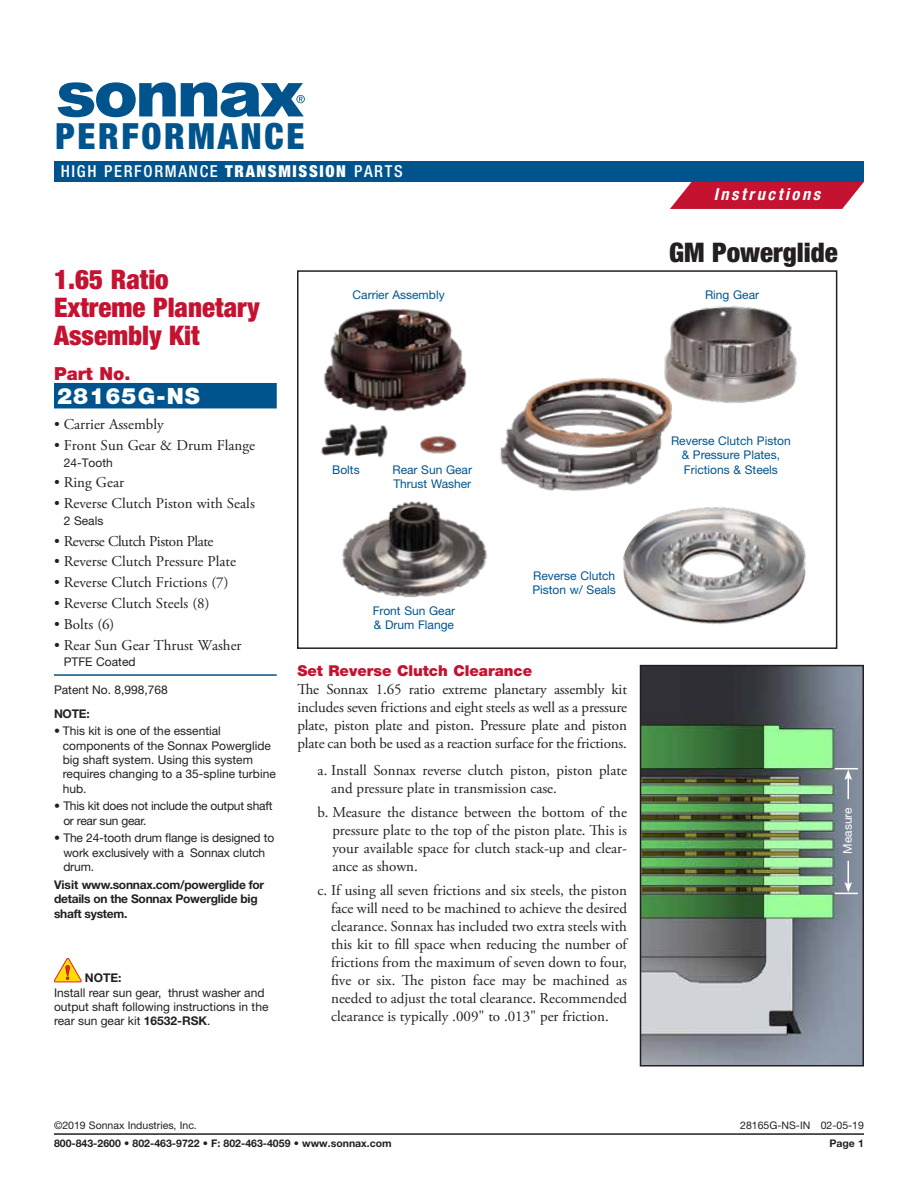
<style>
.page{position:relative;width:918px;height:1188px;background:#fff}
.page>*{position:absolute;margin:0;border:0;box-sizing:border-box;transform-origin:0 0}
.t1{font:900 condensed 36.15px "Helvetica Neue LT Std";letter-spacing:.075em;color:#00548e}
.t2{font:900 condensed 27px/27.8px "Helvetica Neue LT Std";color:#c41230}
.t3{font:900 condensed 27px "Helvetica Neue LT Std";color:#231f20}
.t4{font:900 22.5px "Helvetica Neue LT Std";letter-spacing:.05em;color:#fff}
.t5{font:900 18px "Helvetica Neue LT Std";color:#c41230}
.t6{font:500 condensed 16.5px "Helvetica Neue LT Std";letter-spacing:.1em;color:#fff}
.t7{font:italic 700 condensed 16.5px "Helvetica Neue LT Std";letter-spacing:.155em;color:#fff}
.t8{font:15px/18px "Adobe Garamond Pro";color:#231f20;text-align:justify}
.t9{font:15px "Adobe Garamond Pro";letter-spacing:-.03em;color:#231f20}
.t10{font:900 15px "Helvetica Neue LT Std";color:#c41230}
.t11{font:12px/14.4px "Helvetica Neue LT Std";color:#231f20}
.t12{font:12px/14.4px "Helvetica Neue LT Std";color:#00548e}
.t13{font:700 12px/14.4px "Helvetica Neue LT Std";letter-spacing:-.02em;color:#231f20}
.t14{font:12px/14.4px "Helvetica Neue LT Std";letter-spacing:-.02em;color:#231f20}
.t15{font:12px "Helvetica Neue LT Std";color:#fff}
.t16{font:700 10.5px "Helvetica Neue LT Std";color:#231f20}
.t17{font:10.5px "Helvetica Neue LT Std";color:#231f20}
.s1{font-weight:900}
.s2{font-weight:700}
</style>
<div class="page">
<div style="left:54px;top:383px;width:223px;height:25px;background:#00548e"></div>
<hr style="left:54px;top:674px;width:223px;height:2px;background:#00548e">
<svg style="left:54px;top:958px;width:28px;height:24px"></svg>
<img style="left:643px;top:668px;width:218px;height:395px">
<div style="left:640px;top:665px;width:224px;height:401px;border:2px solid #231f20"></div>
<svg style="left:835px;top:768px;width:23px;height:31px"></svg>
<svg style="left:835px;top:861px;width:23px;height:33px"></svg>
<img style="left:623px;top:515px;width:183px;height:110px">
<img style="left:324px;top:309px;width:143px;height:103px">
<img style="left:342px;top:501px;width:145px;height:97px">
<img style="left:482px;top:306px;width:315px;height:209px">
<img style="left:321px;top:424px;width:136px;height:34px">
<div style="left:297px;top:270px;width:540px;height:379px;border:2px solid #231f20"></div>
<hr style="left:54px;top:1133px;width:810px;height:2px;background:#231f20">
<svg style="left:670px;top:182px;width:194px;height:27px;background:#ca2c47"></svg>
<div style="left:54px;top:161px;width:810px;height:21px;background:#00548e"></div>
<svg style="left:58px;top:82px;width:247px;height:35px"></svg>
<h1 class="t1" style="left:56px;top:114px;width:250px">PERFORMANCE</h1>
<p class="t6" style="left:61px;top:162px;width:343px">HIGH PERFORMANCE <span class="s1">TRANSMISSION</span> PARTS</p>
<h2 class="t2" style="left:54px;top:265px;width:207px">1.65 Ratio<br>Extreme Planetary<br>Assembly Kit</h2>
<p class="t5" style="left:54px;top:363px;width:78px">Part No.</p>
<h3 class="t4" style="left:57px;top:382px;width:144px">28165G-NS</h3>
<p class="t8" style="left:54px;top:416px;width:111px">• Carrier Assembly</p>
<p class="t8" style="left:54px;top:437px;width:203px">• Front Sun Gear &amp; Drum Flange</p>
<p class="t11" style="left:64px;top:455px;width:51px">24-Tooth</p>
<p class="t8" style="left:54px;top:474px;width:72px">• Ring Gear</p>
<p class="t8" style="left:54px;top:495px;width:202px">• Reverse Clutch Piston with Seals</p>
<p class="t11" style="left:64px;top:513px;width:41px">2 Seals</p>
<p class="t9" style="left:54px;top:532px;width:161px">• Reverse Clutch Piston Plate</p>
<p class="t8" style="left:54px;top:553px;width:184px">• Reverse Clutch Pressure Plate</p>
<p class="t8" style="left:54px;top:574px;width:176px">• Reverse Clutch Frictions (7)</p>
<p class="t8" style="left:54px;top:595px;width:157px">• Reverse Clutch Steels (8)</p>
<p class="t8" style="left:54px;top:616px;width:62px">• Bolts (6)</p>
<p class="t8" style="left:54px;top:636px;width:189px">• Rear Sun Gear Thrust Washer</p>
<p class="t11" style="left:64px;top:655px;width:73px">PTFE Coated</p>
<p class="t11" style="left:54px;top:682px;width:115px">Patent No. 8,998,768</p>
<p class="t13" style="left:54px;top:706px;width:37px">NOTE:</p>
<p class="t11" style="left:63px;top:724px;width:214px;text-indent:-9px"><span class="s2">•</span> This kit is one of the essential components of the Sonnax Powerglide big shaft system. Using this system requires changing to a 35-spline turbine hub.</p>
<p class="t14" style="left:63px;top:799px;width:211px;text-indent:-9px">• This kit does not include the output shaft or rear sun gear.</p>
<p class="t11" style="left:63px;top:831px;width:212px;text-indent:-9px">• The 24-tooth drum flange is designed to work exclusively with a Sonnax clutch drum.</p>
<p class="t13" style="left:54px;top:877px;width:212px">Visit www.sonnax.com/powerglide for details on the Sonnax Powerglide big shaft system.</p>
<p class="t13" style="left:85px;top:971px;width:38px">NOTE:</p>
<p class="t11" style="left:54px;top:985px;width:216px">Install rear sun gear, thrust washer and output shaft following instructions in the rear sun gear kit <span class="s2">16532-RSK</span>.</p>
<p class="t12" style="left:353px;top:287px;width:94px">Carrier Assembly</p>
<p class="t12" style="left:332px;top:462px;width:29px">Bolts</p>
<p class="t12" style="left:393px;top:462px;width:81px">Rear Sun Gear<br>Thrust Washer</p>
<p class="t12" style="left:373px;top:603px;width:84px">Front Sun Gear &amp; Drum Flange</p>
<p class="t12" style="left:532px;top:568px;width:85px">Reverse Clutch<br>Piston w/ Seals</p>
<p class="t10" style="left:297px;top:661px;width:236px">Set Reverse Clutch Clearance</p>
<p class="t8" style="left:297px;top:680px;width:331px">The Sonnax 1.65 ratio extreme planetary assembly kit includes seven frictions and eight steels as well as a pressure plate, piston plate and piston. Pressure plate and piston plate can both be used as a reaction surface for the frictions.</p>
<p class="t8" style="left:331px;top:761px;width:297px;text-indent:-14px">a. Install Sonnax reverse clutch piston, piston plate and pressure plate in transmission case.</p>
<p class="t8" style="left:332px;top:803px;width:296px;text-indent:-15px">b. Measure the distance between the bottom of the pressure plate to the top of the piston plate. This is your available space for clutch stack-up and clear&shy;ance as shown.</p>
<p class="t8" style="left:331px;top:881px;width:297px;text-indent:-14px">c. If using all seven frictions and six steels, the piston face will need to be machined to achieve the desired clearance. Sonnax has included two extra steels with this kit to fill space when reducing the number of frictions from the maximum of seven down to four, five or six. The piston face may be machined as needed to adjust the total clearance. Recommended clearance is typically .009" to .013" per friction.</p>
<p class="t7" style="left:714px;top:185px;width:108px">Instructions</p>
<h2 class="t3" style="left:669px;top:236px;width:170px">GM Powerglide</h2>
<p class="t12" style="left:705px;top:287px;width:56px">Ring Gear</p>
<p class="t12" style="left:671px;top:433px;width:121px;text-align:center">Reverse Clutch Piston &amp; Pressure Plates,<br>Frictions &amp; Steels</p>
<p class="t15" style="left:840px;top:854px;width:48px;rotate:-90deg">Measure</p>
<p class="t17" style="left:54px;top:1119px;width:144px">©2019 Sonnax Industries, Inc.</p>
<p class="t17" style="left:740px;top:1119px;width:125px">28165G-NS-IN 02-05-19</p>
<p class="t16" style="left:54px;top:1137px;width:339px">800-843-2600 • 802-463-9722 • F: 802-463-4059 • www.sonnax.com</p>
<p class="t16" style="left:829px;top:1137px;width:36px">Page 1</p>
</div>
